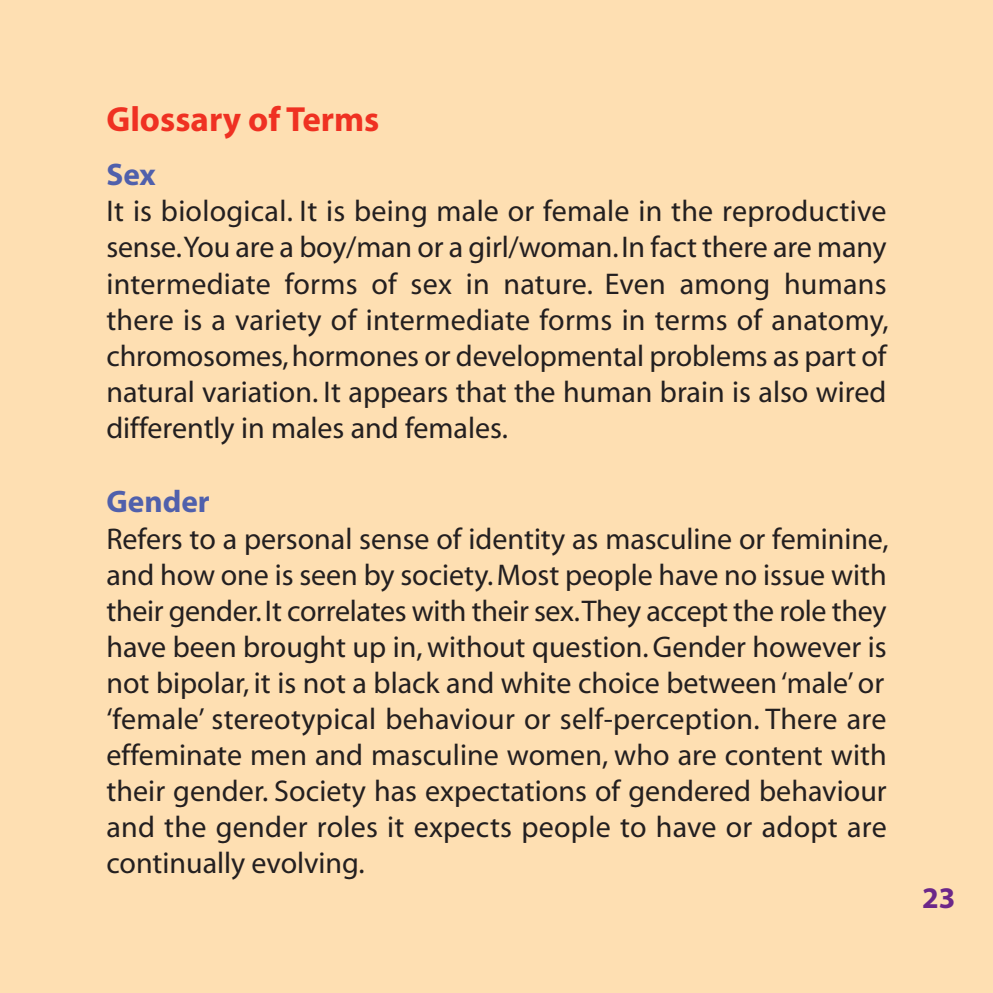
<style>
.page{position:relative;width:993px;height:993px;background:#fff}
.page>*{position:absolute;margin:0;border:0;box-sizing:border-box;transform-origin:0 0}
.t1{font:700 35px "Myriad";color:#ef3122}
.t2{font:700 31.25px "Myriad";color:#5060ac}
.t3{font:30px/36px "Myriad";color:#231f20;text-align:justify}
.t4{font:700 30px "Myriad";color:#6c2789}
</style>
<div class="page">
<div style="left:0;top:0;width:992px;height:992px;background:#fedfb2"></div>
<p class="t1" style="left:106px;top:106px;width:274px">Glossary of Terms</p>
<p class="t2" style="left:106px;top:162px;width:51px">Sex</p>
<p class="t3" style="left:106px;top:196px;width:783px">It is biological. It is being male or female in the reproductive sense.You are a boy/man or a girl/woman.In fact there are many intermediate forms of sex in nature. Even among humans there is a variety of intermediate forms in terms of anatomy, chromosomes, hormones or developmental problems as part of natural variation. It appears that the human brain is also wired differently in males and females.</p>
<p class="t2" style="left:106px;top:489px;width:105px">Gender</p>
<p class="t3" style="left:106px;top:523px;width:783px;text-align:left">Refers to a personal sense of identity as masculine or feminine, and how one is seen by society. Most people have no issue with their gender.It correlates with their sex.They accept the role they have been brought up in, without question. Gender however is not bipolar, it is not a black and white choice between ‘male’ or ‘female’ stereotypical behaviour or self-perception. There are effeminate men and masculine women, who are content with their gender. Society has expectations of gendered behaviour and the gender roles it expects people to have or adopt are continually evolving.</p>
<p class="t4" style="left:921px;top:886px;width:35px">23</p>
</div>
